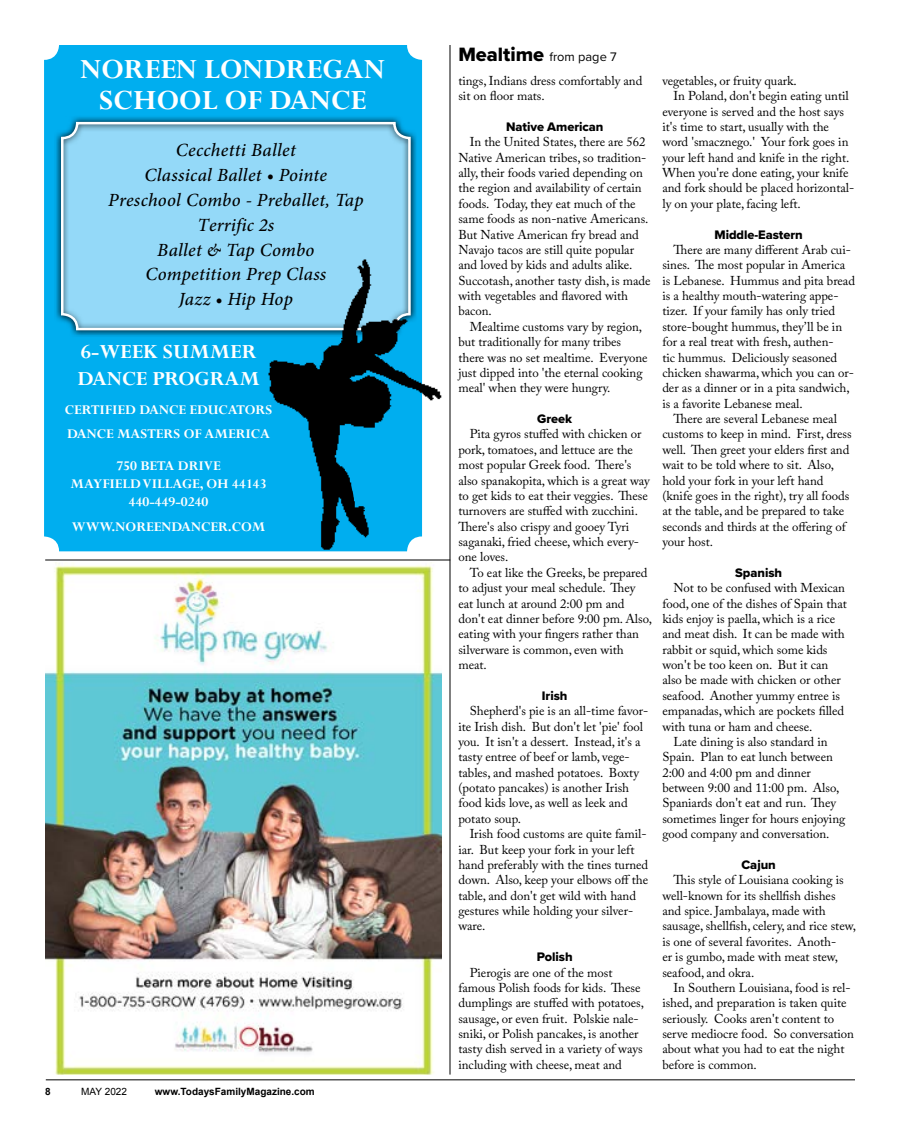
<style>
.page{position:relative;width:900px;height:1125px;background:#fff}
.page>*{position:absolute;margin:0;border:0;box-sizing:border-box;transform-origin:0 0}
.t1{font:700 31px/30.8px "Perpetua";color:#fff;text-align:center}
.t2{font:700 22.38px/26.8px "Perpetua";color:#fff}
.t3{font:italic 500 18.62px/24.8px "Minion Pro";letter-spacing:.015em;color:#000;text-align:center}
.t4{font:700 14.88px/17.9px "Perpetua";color:#fff}
.t5{font:12.75px/15.4px "Adobe Caslon Pro";letter-spacing:-.005em;color:#000}
.t6{font:12.75px "Proxima Nova Extrabld";letter-spacing:-.005em;color:#000}
.t7{font:12.75px "Proxima Nova";color:#000}
.t8{font:700 10px "Arial";color:#000}
.t9{font:10px "Arial";color:#000}
.s1{font-family:"Proxima Nova Extrabld";font-size:20px}
</style>
<div class="page">
<hr style="left:46px;top:1080px;width:809px;height:1px;background:#000">
<hr style="left:45px;top:560px;width:405px;height:1px;background:#000">
<hr style="left:450px;top:45px;width:1px;height:1030px;background:#000">
<img style="left:45px;top:563px;width:397px;height:512px">
<div style="left:44px;top:45px;width:378px;height:506px;background:#00aeef;border-radius:15px"></div>
<img style="left:56px;top:117px;width:360px;height:219px">
<img style="left:62px;top:124px;width:347px;height:205px">
<div style="left:61px;top:122px;width:350px;height:208px;border:2px solid #fff;border-radius:15px"></div>
<img style="left:256px;top:257px;width:186px;height:294px">
<svg style="left:337px;top:470px;width:17px;height:48px"></svg>
<h1 class="t1" style="left:81px;top:54px;width:306px">NOREEN LONDREGAN<br>SCHOOL OF DANCE</h1>
<h3 class="t3" style="left:108px;top:138px;width:257px">Cecchetti Ballet<br>Classical Ballet • Pointe<br>Preschool Combo - Preballet, Tap<br>Terrific 2s<br>Ballet &amp; Tap Combo<br>Competition Prep Class<br>Jazz • Hip Hop</h3>
<h2 class="t2" style="left:77px;top:338px;width:184px">6-WEEK SUMMER<br>DANCE PROGRAM</h2>
<p class="t4" style="left:65px;top:397px;width:209px;line-height:24.2px">CERTIFIED DANCE EDUCATORS<br>DANCE MASTERS OF AMERICA</p>
<p class="t4" style="left:71px;top:457px;width:197px;text-align:center">750 BETA DRIVE<br>MAYFIELD VILLAGE, OH 44143<br>440-449-0240</p>
<p class="t4" style="left:72px;top:518px;width:195px">WWW.NOREENDANCER.COM</p>
<p class="t8" style="left:45px;top:1085px;width:7px">8</p>
<p class="t9" style="left:81px;top:1085px;width:47px">MAY 2022</p>
<p class="t8" style="left:155px;top:1085px;width:162px">www.TodaysFamilyMagazine.com</p>
<p class="t7" style="left:458px;top:47px;width:160px"><span class="s1">Mealtime</span> from page 7</p>
<p class="t5" style="left:458px;top:73px;width:186px">tings, Indians dress comfortably and sit on floor mats.</p>
<p class="t6" style="left:506px;top:117px;width:99px">Native American</p>
<p class="t5" style="left:458px;top:134px;width:194px;text-indent:11px">In the United States, there are 562<br>Native American tribes, so tradition&shy;ally, their foods varied depending on the region and availability of certain foods. Today, they eat much of the same foods as non-native Americans.<br>But Native American fry bread and Navajo tacos are still quite popular and loved by kids and adults alike.<br>Succotash, another tasty dish, is made with vegetables and flavored with bacon.</p>
<p class="t5" style="left:458px;top:319px;width:191px;text-indent:11px">Mealtime customs vary by region, but traditionally for many tribes there was no set mealtime. Everyone just dipped into 'the eternal cooking meal' when they were hungry.</p>
<p class="t6" style="left:537px;top:409px;width:36px">Greek</p>
<p class="t5" style="left:458px;top:426px;width:193px;text-indent:11px">Pita gyros stuffed with chicken or pork, tomatoes, and lettuce are the most popular Greek food. There's also spanakopita, which is a great way to get kids to eat their veggies. These turnovers are stuffed with zucchini.<br>There's also crispy and gooey Tyri saganaki, fried cheese, which every&shy;one loves.</p>
<p class="t5" style="left:458px;top:565px;width:195px;text-indent:11px">To eat like the Greeks, be prepared to adjust your meal schedule. They eat lunch at around 2:00 pm and don't eat dinner before 9:00 pm. Also, eating with your fingers rather than silverware is common, even with meat.</p>
<p class="t6" style="left:542px;top:686px;width:27px">Irish</p>
<p class="t5" style="left:458px;top:703px;width:191px;text-indent:11px">Shepherd's pie is an all-time favor&shy;ite Irish dish. But don't let 'pie' fool you. It isn't a dessert. Instead, it's a tasty entree of beef or lamb, vege&shy;tables, and mashed potatoes. Boxty (potato pancakes) is another Irish food kids love, as well as leek and potato soup.</p>
<p class="t5" style="left:458px;top:826px;width:191px;text-indent:11px">Irish food customs are quite famil&shy;iar. But keep your fork in your left hand preferably with the tines turned down. Also, keep your elbows off the table, and don't get wild with hand gestures while holding your silver&shy;ware.</p>
<p class="t6" style="left:537px;top:947px;width:37px">Polish</p>
<p class="t5" style="left:458px;top:965px;width:187px;text-indent:11px">Pierogis are one of the most famous Polish foods for kids. These dumplings are stuffed with potatoes, sausage, or even fruit. Polskie nale&shy;sniki, or Polish pancakes, is another tasty dish served in a variety of ways including with cheese, meat and</p>
<p class="t5" style="left:662px;top:73px;width:136px">vegetables, or fruity quark.</p>
<p class="t5" style="left:674px;top:88px;width:177px">In Poland, don't begin eating until</p>
<p class="t5" style="left:662px;top:104px;width:183px">everyone is served and the host says</p>
<p class="t5" style="left:662px;top:119px;width:168px">it's time to start, usually with the</p>
<p class="t5" style="left:662px;top:134px;width:188px">word 'smacznego.' Your fork goes in</p>
<p class="t5" style="left:662px;top:150px;width:189px">your left hand and knife in the right.</p>
<p class="t5" style="left:662px;top:165px;width:188px">When you're done eating, your knife</p>
<p class="t5" style="left:662px;top:180px;width:193px">and fork should be placed horizontal-</p>
<p class="t5" style="left:662px;top:196px;width:140px">ly on your plate, facing left.</p>
<p class="t6" style="left:714px;top:225px;width:90px">Middle-Eastern</p>
<p class="t5" style="left:662px;top:242px;width:194px;text-indent:11px">There are many different Arab cui&shy;sines. The most popular in America is Lebanese. Hummus and pita bread is a healthy mouth-watering appe&shy;tizer. If your family has only tried store-bought hummus, they’ll be in for a real treat with fresh, authen-<br>tic hummus. Deliciously seasoned chicken shawarma, which you can or&shy;der as a dinner or in a pita sandwich, is a favorite Lebanese meal.</p>
<p class="t5" style="left:662px;top:411px;width:191px;text-indent:11px">There are several Lebanese meal customs to keep in mind. First, dress well. Then greet your elders first and wait to be told where to sit. Also, hold your fork in your left hand (knife goes in the right), try all foods at the table, and be prepared to take seconds and thirds at the offering of your host.</p>
<p class="t6" style="left:735px;top:563px;width:48px">Spanish</p>
<p class="t5" style="left:674px;top:580px;width:173px">Not to be confused with Mexican</p>
<p class="t5" style="left:662px;top:596px;width:186px">food, one of the dishes of Spain that</p>
<p class="t5" style="left:662px;top:611px;width:174px">kids enjoy is paella, which is a rice</p>
<p class="t5" style="left:662px;top:626px;width:184px">and meat dish. It can be made with</p>
<p class="t5" style="left:662px;top:642px;width:167px">rabbit or squid, which some kids</p>
<p class="t5" style="left:662px;top:657px;width:167px">won't be too keen on. But it can</p>
<p class="t5" style="left:662px;top:672px;width:180px">also be made with chicken or other</p>
<p class="t5" style="left:662px;top:688px;width:179px">seafood. Another yummy entree is</p>
<p class="t5" style="left:662px;top:703px;width:183px">empanadas, which are pockets filled</p>
<p class="t5" style="left:662px;top:719px;width:152px">with tuna or ham and cheese.</p>
<p class="t5" style="left:674px;top:734px;width:156px">Late dining is also standard in</p>
<p class="t5" style="left:662px;top:749px;width:172px">Spain. Plan to eat lunch between</p>
<p class="t5" style="left:662px;top:765px;width:150px">2:00 and 4:00 pm and dinner</p>
<p class="t5" style="left:662px;top:780px;width:178px">between 9:00 and 11:00 pm. Also,</p>
<p class="t5" style="left:662px;top:795px;width:175px">Spaniards don't eat and run. They</p>
<p class="t5" style="left:662px;top:811px;width:185px">sometimes linger for hours enjoying</p>
<p class="t5" style="left:662px;top:826px;width:169px">good company and conversation.</p>
<p class="t6" style="left:741px;top:855px;width:36px">Cajun</p>
<p class="t5" style="left:662px;top:872px;width:195px;text-indent:11px">This style of Louisiana cooking is well-known for its shellfish dishes and spice. Jambalaya, made with sausage, shellfish, celery, and rice stew, is one of several favorites. Anoth-<br>er is gumbo, made with meat stew, seafood, and okra.</p>
<p class="t5" style="left:662px;top:980px;width:193px;text-indent:11px">In Southern Louisiana, food is rel&shy;ished, and preparation is taken quite seriously. Cooks aren't content to serve mediocre food. So conversation about what you had to eat the night before is common.</p>
</div>
